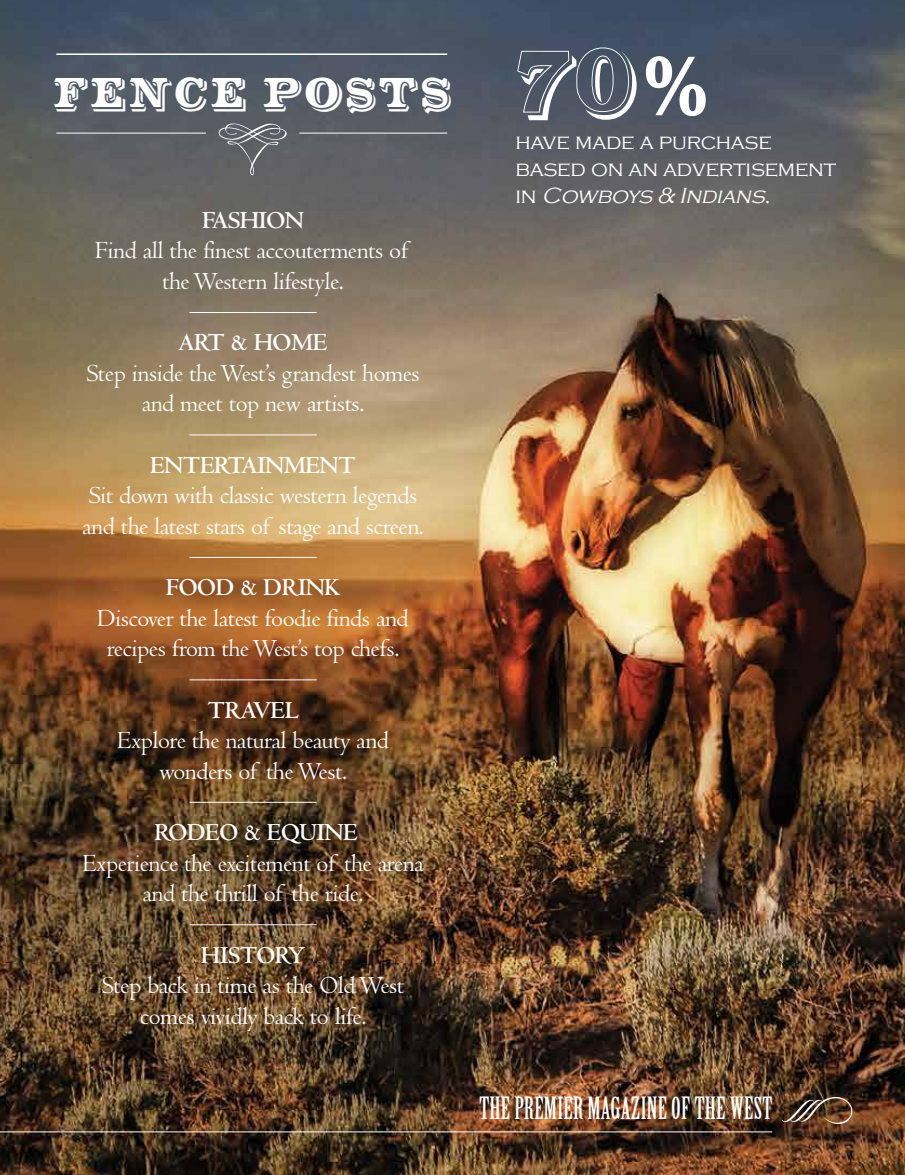
<style>
.page{position:relative;width:905px;height:1175px;background:#fff}
.page>*{position:absolute;margin:0;border:0;box-sizing:border-box;transform-origin:0 0}
.t1{font:91.5px "Cameo Antique";color:#fff}
.t2{font:91.5px "Rosewood Fill";color:#fff}
.t3{font:42.9px "Cameo Antique";letter-spacing:.04em;color:#fff}
.t4{font:30px "Birch Std";letter-spacing:.01em;color:#fff}
.t5{font:25.5px/30.6px "Centaur";letter-spacing:-.02em;color:#fff;text-align:center}
.t6{font:700 25.5px "Centaur";letter-spacing:-.02em;color:#fff}
.t7{font:300 22.5px/27px "Copperplate Gothic";letter-spacing:-.01em;color:#fff}
.s1{font-style:italic}
</style>
<div class="page">
<img style="left:0;top:0;width:904px;height:1174px">
<svg style="left:782px;top:1097px;width:70px;height:27px"></svg>
<hr style="left:0;top:1131px;width:772px;height:1px;background:#fff">
<svg style="left:219px;top:124px;width:67px;height:51px"></svg>
<hr style="left:56px;top:133px;width:150px;height:1px;background:#fff">
<hr style="left:299px;top:133px;width:148px;height:1px;background:#fff">
<hr style="left:56px;top:53px;width:391px;height:2px;background:#fff">
<hr style="left:189px;top:312px;width:127px;height:1px;background:#fff">
<hr style="left:189px;top:434px;width:127px;height:1px;background:#fff">
<hr style="left:189px;top:557px;width:127px;height:1px;background:#fff">
<hr style="left:189px;top:679px;width:127px;height:1px;background:#fff">
<hr style="left:189px;top:802px;width:127px;height:1px;background:#fff">
<hr style="left:189px;top:924px;width:127px;height:1px;background:#fff">
<h2 class="t3" style="left:53px;top:72px;width:401px">FENCE POSTS</h2>
<p class="t6" style="left:202px;top:206px;width:104px">FASHION</p>
<p class="t5" style="left:95px;top:236px;width:315px">Find all the finest accouterments of the Western lifestyle.</p>
<p class="t6" style="left:179px;top:329px;width:150px">ART &amp; HOME</p>
<p class="t5" style="left:86px;top:358px;width:335px">Step inside the West’s grandest homes and meet top new artists.</p>
<p class="t6" style="left:150px;top:451px;width:207px">ENTERTAINMENT</p>
<p class="t5" style="left:82px;top:481px;width:343px;text-align:left">Sit down with classic western legends and the latest stars of stage and screen.</p>
<p class="t6" style="left:166px;top:573px;width:176px">FOOD &amp; DRINK</p>
<p class="t5" style="left:97px;top:603px;width:313px">Discover the latest foodie finds and recipes from the West’s top chefs.</p>
<p class="t6" style="left:207px;top:696px;width:93px">TRAVEL</p>
<p class="t5" style="left:117px;top:725px;width:273px">Explore the natural beauty and wonders of the West.</p>
<p class="t6" style="left:155px;top:818px;width:205px">RODEO &amp; EQUINE</p>
<p class="t5" style="left:82px;top:848px;width:343px">Experience the excitement of the arena and the thrill of the ride.</p>
<p class="t6" style="left:201px;top:941px;width:106px">HISTORY</p>
<p class="t5" style="left:102px;top:970px;width:304px">Step back in time as the Old West comes vividly back to life.</p>
<h1 class="t1" style="left:515px;top:36px;width:126px">70</h1>
<p class="t7" style="left:515px;top:128px;width:258px">have made a purchase</p>
<h1 class="t2" style="left:642px;top:37px;width:69px">%</h1>
<p class="t7" style="left:515px;top:155px;width:322px">based on an advertisement i n <span class="s1">Cowboys &amp; Indians</span>.</p>
<p class="t4" style="left:479px;top:1091px;width:294px">THE PREMIER MAGAZINE OF THE WEST</p>
</div>
